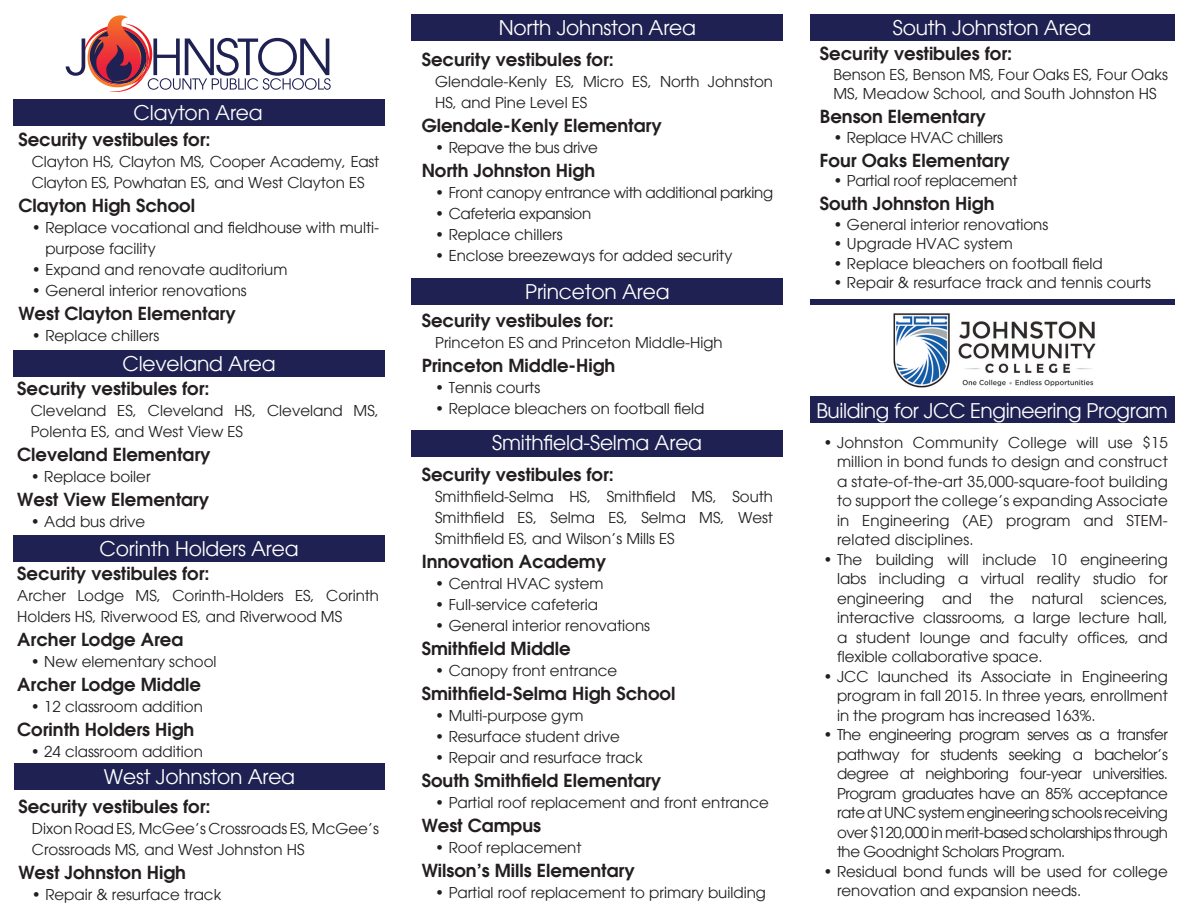
<style>
.page{position:relative;width:1188px;height:918px;background:#fff}
.page>*{position:absolute;margin:0;border:0;box-sizing:border-box;transform-origin:0 0}
.t1{font:20.25px "Avant Garde";letter-spacing:-.01em;color:#fff}
.t2{font:600 18px "Avant Garde";color:#231f20}
.t3{font:15px/19.5px "Avant Garde";color:#231f20}
.t4{font:15px "Avant Garde";letter-spacing:-.02em;color:#231f20}
</style>
<div class="page">
<div style="left:14px;top:99px;width:371px;height:27px;background:#1e2152"></div>
<div style="left:14px;top:350px;width:371px;height:27px;background:#1e2152"></div>
<div style="left:412px;top:14px;width:371px;height:27px;background:#1e2152"></div>
<div style="left:412px;top:278px;width:371px;height:27px;background:#1e2152"></div>
<div style="left:412px;top:430px;width:371px;height:27px;background:#1e2152"></div>
<div style="left:810px;top:14px;width:364px;height:27px;background:#1e2152"></div>
<div style="left:15px;top:763px;width:370px;height:27px;background:#1e2152"></div>
<svg style="left:66px;top:15px;width:265px;height:77px"></svg>
<div style="left:14px;top:535px;width:371px;height:27px;background:#1e2152"></div>
<div style="left:810px;top:396px;width:364px;height:27px;background:#1e2152"></div>
<img style="left:893px;top:313px;width:203px;height:75px">
<div style="left:810px;top:299px;width:364px;height:6px;background:#1e2152"></div>
<p class="t1" style="left:134px;top:101px;width:131px">Clayton Area</p>
<p class="t2" style="left:18px;top:127px;width:194px">Security vestibules for:</p>
<p class="t3" style="left:32px;top:151px;width:349px;line-height:21px">Clayton HS, Clayton MS, Cooper Academy, East<br>Clayton ES, Powhatan ES, and West Clayton ES</p>
<p class="t2" style="left:18px;top:193px;width:178px">Clayton High School</p>
<p class="t3" style="left:45px;top:217px;width:335px;line-height:21px;text-indent:-14px">• Replace vocational and fieldhouse with multi&shy;purpose facility</p>
<p class="t3" style="left:32px;top:260px;width:257px">• Expand and renovate auditorium</p>
<p class="t3" style="left:32px;top:281px;width:216px">• General interior renovations</p>
<p class="t2" style="left:18px;top:301px;width:219px">West Clayton Elementary</p>
<p class="t3" style="left:32px;top:326px;width:129px">• Replace chillers</p>
<p class="t1" style="left:123px;top:351px;width:155px">Cleveland Area</p>
<p class="t2" style="left:17px;top:377px;width:194px">Security vestibules for:</p>
<p class="t3" style="left:31px;top:400px;width:350px;line-height:21px">Cleveland ES, Cleveland HS, Cleveland MS,<br>Polenta ES, and West View ES</p>
<p class="t2" style="left:17px;top:443px;width:195px">Cleveland Elementary</p>
<p class="t3" style="left:31px;top:467px;width:121px">• Replace boiler</p>
<p class="t2" style="left:17px;top:488px;width:193px">West View Elementary</p>
<p class="t3" style="left:31px;top:512px;width:116px">• Add bus drive</p>
<p class="t1" style="left:100px;top:536px;width:201px">Corinth Holders Area</p>
<p class="t2" style="left:17px;top:561px;width:194px">Security vestibules for:</p>
<p class="t3" style="left:17px;top:585px;width:363px;line-height:21px">Archer Lodge MS, Corinth-Holders ES, Corinth<br>Holders HS, Riverwood ES, and Riverwood MS</p>
<p class="t2" style="left:17px;top:627px;width:167px">Archer Lodge Area</p>
<p class="t3" style="left:31px;top:652px;width:187px">• New elementary school</p>
<p class="t2" style="left:17px;top:672px;width:185px">Archer Lodge Middle</p>
<p class="t3" style="left:31px;top:697px;width:174px">• 12 classroom addition</p>
<p class="t2" style="left:17px;top:717px;width:179px">Corinth Holders High</p>
<p class="t3" style="left:31px;top:742px;width:174px">• 24 classroom addition</p>
<p class="t1" style="left:104px;top:765px;width:193px">West Johnston Area</p>
<p class="t2" style="left:18px;top:794px;width:194px">Security vestibules for:</p>
<p class="t3" style="left:32px;top:818px;width:349px;line-height:21px">Dixon Road ES, McGee’s Crossroads ES, McGee’s<br>Crossroads MS, and West Johnston HS</p>
<p class="t2" style="left:18px;top:860px;width:169px">West Johnston High</p>
<p class="t3" style="left:32px;top:885px;width:191px">• Repair &amp; resurface track</p>
<p class="t1" style="left:499px;top:16px;width:199px">North Johnston Area</p>
<p class="t2" style="left:422px;top:47px;width:194px">Security vestibules for:</p>
<p class="t3" style="left:435px;top:71px;width:339px;line-height:21px">Glendale-Kenly ES, Micro ES, North Johnston<br>HS, and Pine Level ES</p>
<p class="t2" style="left:422px;top:113px;width:242px">Glendale-Kenly Elementary</p>
<p class="t4" style="left:435px;top:138px;width:164px">• Repave the bus drive</p>
<p class="t2" style="left:422px;top:158px;width:175px">North Johnston High</p>
<p class="t4" style="left:435px;top:183px;width:339px">• Front canopy entrance with additional parking</p>
<p class="t4" style="left:435px;top:204px;width:158px">• Cafeteria expansion</p>
<p class="t3" style="left:435px;top:225px;width:129px">• Replace chillers</p>
<p class="t3" style="left:435px;top:246px;width:299px">• Enclose breezeways for added security</p>
<p class="t1" style="left:525px;top:279px;width:146px">Princeton Area</p>
<p class="t2" style="left:422px;top:309px;width:194px">Security vestibules for:</p>
<p class="t3" style="left:435px;top:333px;width:289px">Princeton ES and Princeton Middle-High</p>
<p class="t2" style="left:422px;top:354px;width:195px">Princeton Middle-High</p>
<p class="t3" style="left:435px;top:378px;width:106px">• Tennis courts</p>
<p class="t3" style="left:435px;top:399px;width:271px">• Replace bleachers on football field</p>
<p class="t1" style="left:492px;top:431px;width:211px">Smithfield-Selma Area</p>
<p class="t2" style="left:422px;top:462px;width:194px">Security vestibules for:</p>
<p class="t3" style="left:435px;top:486px;width:339px;line-height:21px;text-align:justify">Smithfield-Selma HS, Smithfield MS, South Smithfield ES, Selma ES, Selma MS, West Smithfield ES, and Wilson’s Mills ES</p>
<p class="t2" style="left:422px;top:549px;width:186px">Innovation Academy</p>
<p class="t3" style="left:435px;top:574px;width:170px">• Central HVAC system</p>
<p class="t3" style="left:435px;top:595px;width:164px">• Full-service cafeteria</p>
<p class="t3" style="left:435px;top:616px;width:216px">• General interior renovations</p>
<p class="t2" style="left:422px;top:636px;width:151px">Smithfield Middle</p>
<p class="t3" style="left:435px;top:661px;width:184px">• Canopy front entrance</p>
<p class="t2" style="left:422px;top:681px;width:255px">Smithfield-Selma High School</p>
<p class="t3" style="left:435px;top:706px;width:150px">• Multi-purpose gym</p>
<p class="t3" style="left:435px;top:727px;width:186px">• Resurface student drive</p>
<p class="t3" style="left:435px;top:748px;width:209px">• Repair and resurface track</p>
<p class="t2" style="left:422px;top:768px;width:241px">South Smithfield Elementary</p>
<p class="t3" style="left:435px;top:793px;width:335px">• Partial roof replacement and front entrance</p>
<p class="t2" style="left:422px;top:813px;width:121px">West Campus</p>
<p class="t3" style="left:435px;top:838px;width:148px">• Roof replacement</p>
<p class="t2" style="left:422px;top:858px;width:215px">Wilson’s Mills Elementary</p>
<p class="t3" style="left:435px;top:883px;width:332px">• Partial roof replacement to primary building</p>
<p class="t1" style="left:893px;top:15px;width:200px">South Johnston Area</p>
<p class="t2" style="left:820px;top:42px;width:194px">Security vestibules for:</p>
<p class="t3" style="left:833px;top:64px;width:336px">Benson ES, Benson MS, Four Oaks ES, Four Oaks<br>MS, Meadow School, and South Johnston HS</p>
<p class="t2" style="left:820px;top:105px;width:167px">Benson Elementary</p>
<p class="t4" style="left:833px;top:128px;width:171px">• Replace HVAC chillers</p>
<p class="t2" style="left:820px;top:148px;width:192px">Four Oaks Elementary</p>
<p class="t4" style="left:833px;top:172px;width:186px">• Partial roof replacement</p>
<p class="t2" style="left:820px;top:192px;width:176px">South Johnston High</p>
<p class="t3" style="left:833px;top:214px;width:216px">• General interior renovations</p>
<p class="t3" style="left:833px;top:234px;width:181px">• Upgrade HVAC system</p>
<p class="t3" style="left:833px;top:253px;width:271px">• Replace bleachers on football field</p>
<p class="t3" style="left:833px;top:273px;width:319px">• Repair &amp; resurface track and tennis courts</p>
<p class="t1" style="left:816px;top:398px;width:353px">Building for JCC Engineering Program</p>
<p class="t3" style="left:837px;top:433px;width:332px;text-align:justify;text-indent:-14px">• Johnston Community College will use $15 million in bond funds to design and construct a state-of-the-art 35,000-square-foot building to support the college’s expanding Associate in Engineering (AE) program and STEM&shy;related disciplines.</p>
<p class="t3" style="left:837px;top:550px;width:332px;text-align:justify;text-indent:-14px">• The building will include 10 engineering labs including a virtual reality studio for engineering and the natural sciences, interactive classrooms, a large lecture hall, a student lounge and faculty offices, and flexible collaborative space.</p>
<p class="t3" style="left:837px;top:667px;width:332px;text-align:justify;text-indent:-14px">• JCC launched its Associate in Engineering program in fall 2015. In three years, enrollment in the program has increased 163%.</p>
<p class="t3" style="left:837px;top:725px;width:332px;text-align:justify;text-indent:-14px">• The engineering program serves as a transfer pathway for students seeking a bachelor’s degree at neighboring four-year universities.<br>Program graduates have an 85% acceptance rate at UNC system engineering schools receiving over $120,000 in merit-based scholarships through the Goodnight Scholars Program.</p>
<p class="t3" style="left:837px;top:862px;width:332px;text-indent:-14px">• Residual bond funds will be used for college renovation and expansion needs.</p>
</div>
